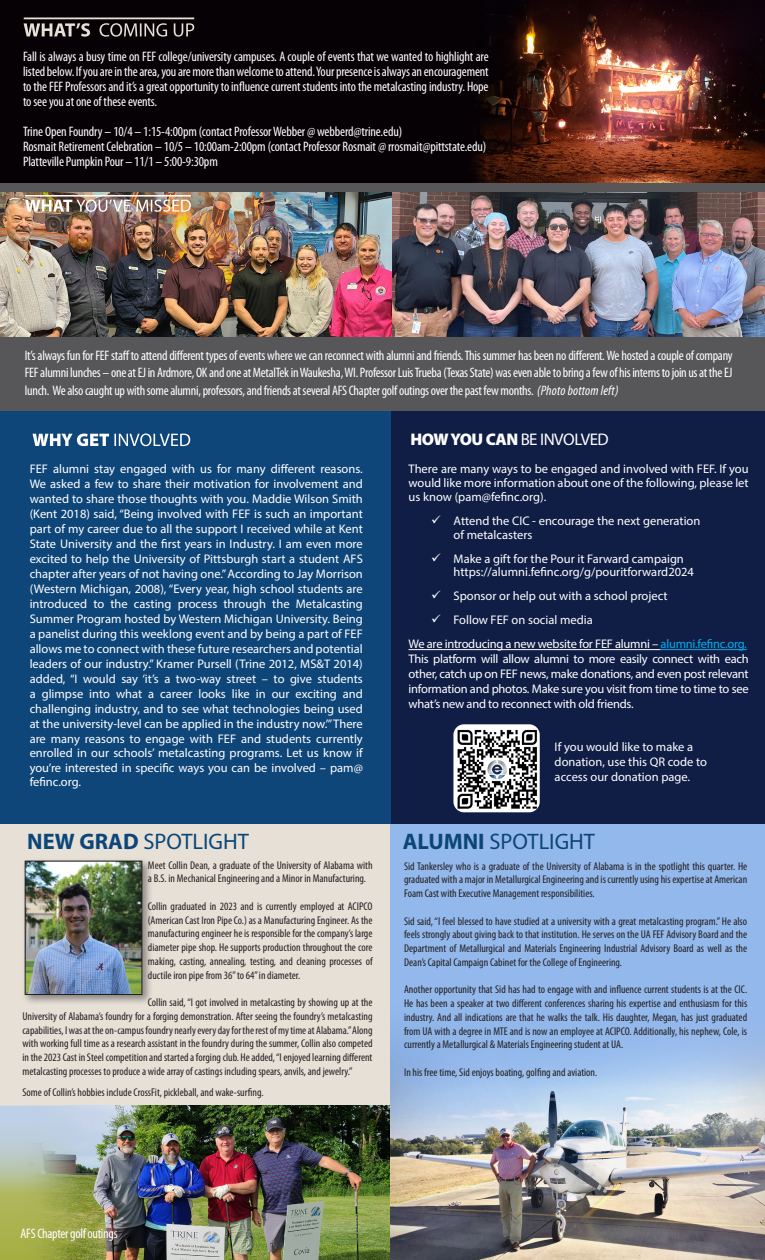
<style>
.page{position:relative;width:765px;height:1260px;background:#fff}
.page>*{position:absolute;margin:0;border:0;box-sizing:border-box;transform-origin:0 0}
.t1{font:22.5px "Myriad Pro";color:#0c4679}
.t2{font:16.88px "Myriad Pro";letter-spacing:-.03em;color:#fff}
.t3{font:condensed 13.75px/15px "Myriad Pro";letter-spacing:-.01em;color:#fff;text-align:justify}
.t4{font:12.5px/14.9px "Myriad Pro";color:#fff;text-align:justify}
.t5{font:12.5px "Myriad Pro";letter-spacing:-.02em;color:#fff}
.t6{font:condensed 11.25px/13.8px "Myriad Pro";color:#231f20;text-align:justify}
.s1{font-style:italic}
.s2{font-weight:900}
.s3{color:#00aeef}
.s4{font-weight:700}
</style>
<div class="page">
<svg style="left:0;top:1106px;width:20px;height:154px;background:#b3bf8f"></svg>
<div style="left:0;top:823px;width:391px;height:283px;background:#e6e0d7"></div>
<img style="left:20px;top:1106px;width:371px;height:154px">
<img style="left:0;top:192px;width:392px;height:146px">
<img style="left:392px;top:192px;width:373px;height:146px">
<div style="left:0;top:0;width:765px;height:187px;background:#060105"></div>
<div style="left:391px;top:818px;width:374px;height:442px;background:#93b8ec"></div>
<svg style="left:24px;top:23px;width:170px;height:14px"></svg>
<hr style="left:24px;top:17px;width:170px;height:2px;background:#e6e0d7">
<div style="left:378px;top:410px;width:387px;height:413px;background:#101e46"></div>
<hr style="left:25px;top:195px;width:166px;height:2px;background:#fff">
<img style="left:25px;top:199px;width:166px;height:13px">
<div style="left:0;top:410px;width:391px;height:413px;background:#0f4679"></div>
<svg style="left:33px;top:434px;width:157px;height:12px"></svg>
<hr style="left:409px;top:649px;width:252px;height:1px;background:#fff">
<hr style="left:661px;top:649px;width:86px;height:1px;background:#00aeef">
<img style="left:472px;top:0;width:293px;height:183px">
<img style="left:453px;top:724px;width:87px;height:88px">
<div style="left:22px;top:858px;width:131px;height:148px;background:#231f20;opacity:.45"></div>
<img style="left:27px;top:863px;width:113px;height:130px">
<div style="left:25px;top:861px;width:117px;height:134px;border:1px solid #231f20"></div>
<img style="left:391px;top:1047px;width:374px;height:213px">
<div style="left:0;top:338px;width:765px;height:73px;background:#575658"></div>
<div style="left:0;top:183px;width:765px;height:9px;background:#575658"></div>
<p class="t3" style="left:23px;top:49px;width:467px">Fall is always a busy time on FEF college/university campuses. A couple of events that we wanted to highlight are listed below. If you are in the area, you are more than welcome to attend. Your presence is always an encouragement to the FEF Professors and it’s a great opportunity to influence current students into the metalcasting industry. Hope to see you at one of these events.</p>
<p class="t3" style="left:23px;top:124px;width:381px">Trine Open Foundry – 10/4 – 1:15-4:00pm (contact Professor Webber @ webberd@trine.edu)</p>
<p class="t3" style="left:23px;top:139px;width:465px">Rosmait Retirement Celebration – 10/5 – 10:00am-2:00pm (contact Professor Rosmait @ rrosmait@pittstate.edu)</p>
<p class="t3" style="left:23px;top:154px;width:196px">Platteville Pumpkin Pour – 11/1 – 5:00-9:30pm</p>
<p class="t3" style="left:25px;top:346px;width:709px;line-height:17.5px">It’s always fun for FEF staff to attend different types of events where we can reconnect with alumni and friends. This summer has been no different. We hosted a couple of company FEF alumni lunches – one at EJ in Ardmore, OK and one at MetalTek in Waukesha, WI. Professor Luis Trueba (Texas State) was even able to bring a few of his interns to join us at the EJ lunch. We also caught up with some alumni, professors, and friends at several AFS Chapter golf outings over the past few months. <span class="s1">(Photo bottom left)</span></p>
<p class="t4" style="left:30px;top:462px;width:335px">FEF alumni stay engaged with us for many different reasons.<br>We asked a few to share their motivation for involvement and wanted to share those thoughts with you. Maddie Wilson Smith (Kent 2018) said, “Being involved with FEF is such an important part of my career due to all the support I received while at Kent State University and the first years in Industry. I am even more excited to help the University of Pittsburgh start a student AFS chapter after years of not having one.” According to Jay Morrison (Western Michigan, 2008), “Every year, high school students are introduced to the casting process through the Metalcasting Summer Program hosted by Western Michigan University. Being a panelist during this weeklong event and by being a part of FEF allows me to connect with these future researchers and potential leaders of our industry.” Kramer Pursell (Trine 2012, MS&amp;T 2014) added, “I would say ‘it’s a two-way street – to give students a glimpse into what a career looks like in our exciting and challenging industry, and to see what technologies being used at the university-level can be applied in the industry now.’” There are many reasons to engage with FEF and students currently enrolled in our schools’ metalcasting programs. Let us know if you’re interested in specific ways you can be involved – pam@ fefinc.org.</p>
<p class="t2" style="left:411px;top:429px;width:200px"><span class="s2">HOW YOU CAN</span> BE INVOLVED</p>
<p class="t4" style="left:409px;top:461px;width:342px;line-height:14.4px">There are many ways to be engaged and involved with FEF. If you would like more information about one of the following, please let us know (pam@fefinc.org).</p>
<p class="t4" style="left:454px;top:514px;width:248px;line-height:13.8px;text-indent:-22px">✓ Attend the CIC - encourage the next generation of metalcasters</p>
<p class="t4" style="left:454px;top:551px;width:242px;line-height:13.8px;text-indent:-22px">✓ Make a gift for the Pour it Farward campaign https://alumni.fefinc.org/g/pouritforward2024</p>
<p class="t4" style="left:431px;top:588px;width:238px">✓ Sponsor or help out with a school project</p>
<p class="t4" style="left:431px;top:612px;width:163px">✓ Follow FEF on social media</p>
<p class="t5" style="left:409px;top:636px;width:340px">We are introducing a new website for FEF alumni – <span class="s3">alumni.fefinc.org.</span></p>
<p class="t4" style="left:409px;top:651px;width:342px">This platform will allow alumni to more easily connect with each other, catch up on FEF news, make donations, and even post relevant information and photos. Make sure you visit from time to time to see what’s new and to reconnect with old friends.</p>
<p class="t4" style="left:555px;top:739px;width:154px;text-align:left">If you would like to make a donation, use this QR code to access our donation page.</p>
<p class="t1" style="left:27px;top:827px;width:223px"><span class="s4">NEW GRAD</span> SPOTLIGHT</p>
<p class="t1" style="left:403px;top:827px;width:194px"><span class="s4">ALUMNI</span> SPOTLIGHT</p>
<p class="t6" style="left:148px;top:858px;width:226px">Meet Collin Dean, a graduate of the University of Alabama with a B.S. in Mechanical Engineering and a Minor in Manufacturing.</p>
<p class="t6" style="left:148px;top:899px;width:226px">Collin graduated in 2023 and is currently employed at ACIPCO (American Cast Iron Pipe Co.) as a Manufacturing Engineer. As the manufacturing engineer he is responsible for the company’s large diameter pipe shop. He supports production throughout the core making, casting, annealing, testing, and cleaning processes of ductile iron pipe from 36” to 64” in diameter.</p>
<p class="t6" style="left:22px;top:995px;width:352px;text-indent:125px">Collin said, “I got involved in metalcasting by showing up at the University of Alabama’s foundry for a forging demonstration. After seeing the foundry’s metalcasting capabilities, I was at the on-campus foundry nearly every day for the rest of my time at Alabama.” Along with working full time as a research assistant in the foundry during the summer, Collin also competed in the 2023 Cast in Steel competition and started a forging club. He added, “I enjoyed learning different metalcasting processes to produce a wide array of castings including spears, anvils, and jewelry.”</p>
<p class="t6" style="left:22px;top:1085px;width:243px">Some of Collin’s hobbies include CrossFit, pickleball, and wake-surfing.</p>
<p class="t6" style="left:404px;top:859px;width:345px">Sid Tankersley who is a graduate of the University of Alabama is in the spotlight this quarter. He graduated with a major in Metallurgical Engineering and is currently using his expertise at American Foam Cast with Executive Management responsibilities.</p>
<p class="t6" style="left:404px;top:914px;width:345px">Sid said, “I feel blessed to have studied at a university with a great metalcasting program.” He also feels strongly about giving back to that institution. He serves on the UA FEF Advisory Board and the Department of Metallurgical and Materials Engineering Industrial Advisory Board as well as the Dean’s Capital Campaign Cabinet for the College of Engineering.</p>
<p class="t6" style="left:404px;top:983px;width:345px">Another opportunity that Sid has had to engage with and influence current students is at the CIC.<br>He has been a speaker at two different conferences sharing his expertise and enthusiasm for this industry. And all indications are that he walks the talk. His daughter, Megan, has just graduated from UA with a degree in MTE and is now an employee at ACIPCO. Additionally, his nephew, Cole, is currently a Metallurgical &amp; Materials Engineering student at UA.</p>
<p class="t6" style="left:404px;top:1065px;width:195px">In his free time, Sid enjoys boating, golfing and aviation.</p>
<p class="t3" style="left:21px;top:1226px;width:99px">AFS Chapter golf outings</p>
</div>
